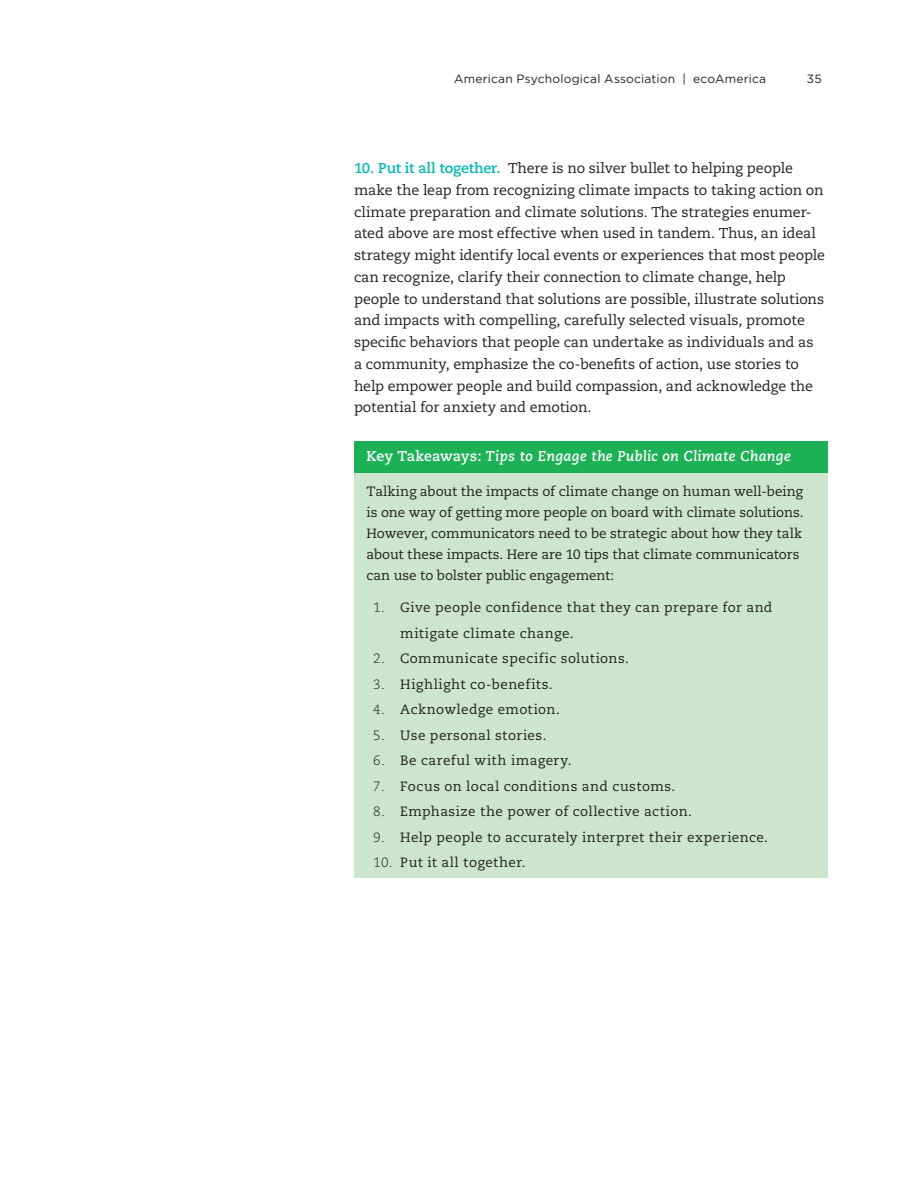
<style>
.page{position:relative;width:918px;height:1188px;background:#fff}
.page>*{position:absolute;margin:0;border:0;box-sizing:border-box;transform-origin:0 0}
.MASTER_STYLE{font:14.25px/21.8px "Caecilia";letter-spacing:-.005em;color:#231f20}
.MASTER_STYLE-2{font:italic 700 14.25px "Caecilia";letter-spacing:.015em;color:#fff}
.MASTER_STYLE-3{font:13.5px/25.5px "Caecilia";letter-spacing:.02em;color:#231f20}
.MASTER_STYLE-4{font:13.5px/21px "Caecilia";letter-spacing:-.005em;color:#231f20}
.MASTER_STYLE-5{font:13.5px "Caecilia";letter-spacing:.04em;color:#231f20}
.MASTER_STYLE-6{font:12px "Gotham";letter-spacing:.015em;color:#231f20}
.s1{font-weight:700;color:#00b8af}
.s2{font-style:normal}
.s3{font-weight:300}
</style>
<div class="page">
<div style="left:354px;top:468px;width:474px;height:410px;background:#cbe6cd"></div>
<div style="left:354px;top:441px;width:474px;height:32px;background:#1db156"></div>
<p class="MASTER_STYLE-6" style="left:454px;top:72px;width:314px">American Psychological Association | ecoAmerica</p>
<p class="MASTER_STYLE-6" style="left:807px;top:71px;width:16px">35</p>
<p class="MASTER_STYLE" style="left:354px;top:157px;width:473px"><span class="s1">10. Put it all together.</span> There is no silver bullet to helping people make the leap from recognizing climate impacts to taking action on climate preparation and climate solutions. The strategies enumer&shy;ated above are most effective when used in tandem. Thus, an ideal strategy might identify local events or experiences that most people can recognize, clarify their connection to climate change, help people to understand that solutions are possible, illustrate solutions and impacts with compelling, carefully selected visuals, promote specific behaviors that people can undertake as individuals and as a community, emphasize the co-benefits of action, use stories to help empower people and build compassion, and acknowledge the potential for anxiety and emotion.</p>
<p class="MASTER_STYLE-2" style="left:367px;top:448px;width:426px"><span class="s2">Key Takeaways:</span> Tips to Engage the Public on Climate Change</p>
<p class="MASTER_STYLE-4" style="left:367px;top:481px;width:438px">Talking about the impacts of climate change on human well-being is one way of getting more people on board with climate solutions.<br>However, communicators need to be strategic about how they talk about these impacts. Here are 10 tips that climate communicators can use to bolster public engagement:</p>
<p class="MASTER_STYLE-3" style="left:400px;top:595px;width:374px;text-indent:-27px"><span class="s3">1.</span> Give people confidence that they can prepare for and mitigate climate change.</p>
<p class="MASTER_STYLE-3" style="left:373px;top:646px;width:257px"><span class="s3">2.</span> Communicate specific solutions.</p>
<p class="MASTER_STYLE-3" style="left:373px;top:671px;width:181px"><span class="s3">3.</span> Highlight co-benefits.</p>
<p class="MASTER_STYLE-3" style="left:373px;top:697px;width:188px"><span class="s3">4.</span> Acknowledge emotion.</p>
<p class="MASTER_STYLE-3" style="left:373px;top:722px;width:175px"><span class="s3">5.</span> Use personal stories.</p>
<p class="MASTER_STYLE-5" style="left:373px;top:753px;width:200px"><span class="s3">6.</span> Be careful with imagery.</p>
<p class="MASTER_STYLE-3" style="left:373px;top:773px;width:304px"><span class="s3">7.</span> Focus on local conditions and customs.</p>
<p class="MASTER_STYLE-3" style="left:373px;top:799px;width:320px"><span class="s3">8.</span> Emphasize the power of collective action.</p>
<p class="MASTER_STYLE-3" style="left:373px;top:824px;width:396px"><span class="s3">9.</span> Help people to accurately interpret their experience.</p>
<p class="MASTER_STYLE-3" style="left:373px;top:850px;width:154px"><span class="s3">10.</span> Put it all together.</p>
</div>
